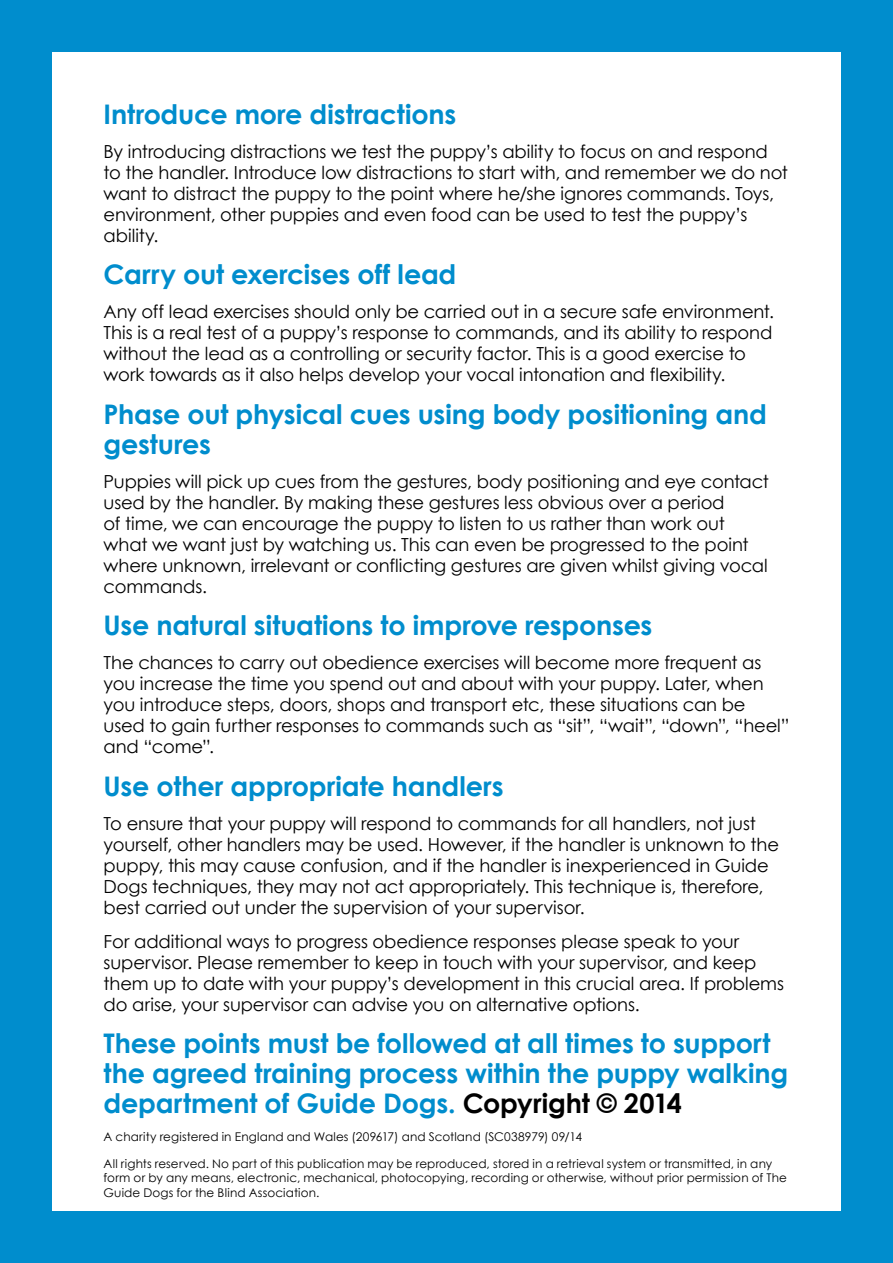
<style>
.page{position:relative;width:893px;height:1263px;background:#fff}
.page>*{position:absolute;margin:0;border:0;box-sizing:border-box;transform-origin:0 0}
.h4{font:700 27px/30px "Century Gothic";letter-spacing:-.005em;color:#008dcd}
.p{font:700 27px "Century Gothic";letter-spacing:-.01em;color:#008dcd}
.p-2{font:18px/21px "Century Gothic";letter-spacing:-.005em;color:#000}
.note{font:12px/14.4px "Century Gothic";letter-spacing:.01em;color:#000}
.s1{color:#000}
</style>
<div class="page">
<div style="left:0;top:0;width:893px;height:52px;background:#008dcd"></div>
<div style="left:0;top:1211px;width:893px;height:52px;background:#008dcd"></div>
<div style="left:0;top:0;width:52px;height:1263px;background:#008dcd"></div>
<div style="left:841px;top:0;width:52px;height:1263px;background:#008dcd"></div>
<p class="h4" style="left:104px;top:98px;width:354px">Introduce more distractions</p>
<p class="p-2" style="left:104px;top:140px;width:686px">By introducing distractions we test the puppy’s ability to focus on and respond to the handler. Introduce low distractions to start with, and remember we do not want to distract the puppy to the point where he/she ignores commands. Toys, environment, other puppies and even food can be used to test the puppy’s ability.</p>
<p class="p" style="left:104px;top:258px;width:354px">Carry out exercises off lead</p>
<p class="p-2" style="left:104px;top:301px;width:672px">Any off lead exercises should only be carried out in a secure safe environment.<br>This is a real test of a puppy’s response to commands, and its ability to respond without the lead as a controlling or security factor. This is a good exercise to work towards as it also helps develop your vocal intonation and flexibility.</p>
<p class="h4" style="left:104px;top:398px;width:665px">Phase out physical cues using body positioning and gestures</p>
<p class="p-2" style="left:104px;top:470px;width:667px">Puppies will pick up cues from the gestures, body positioning and eye contact used by the handler. By making these gestures less obvious over a period<br>of time, we can encourage the puppy to listen to us rather than work out what we want just by watching us. This can even be progressed to the point where unknown, irrelevant or conflicting gestures are given whilst giving vocal commands.</p>
<p class="h4" style="left:104px;top:610px;width:550px">Use natural situations to improve responses</p>
<p class="p-2" style="left:104px;top:652px;width:687px">The chances to carry out obedience exercises will become more frequent as you increase the time you spend out and about with your puppy. Later, when you introduce steps, doors, shops and transport etc, these situations can be used to gain further responses to commands such as “sit”, “wait”, “down”, “heel” and “come”.</p>
<p class="h4" style="left:104px;top:770px;width:401px">Use other appropriate handlers</p>
<p class="p-2" style="left:104px;top:812px;width:677px">To ensure that your puppy will respond to commands for all handlers, not just yourself, other handlers may be used. However, if the handler is unknown to the puppy, this may cause confusion, and if the handler is inexperienced in Guide Dogs techniques, they may not act appropriately. This technique is, therefore, best carried out under the supervision of your supervisor.</p>
<p class="p-2" style="left:104px;top:930px;width:682px">For additional ways to progress obedience responses please speak to your supervisor. Please remember to keep in touch with your supervisor, and keep them up to date with your puppy’s development in this crucial area. If problems do arise, your supervisor can advise you on alternative options.</p>
<p class="h4" style="left:104px;top:1028px;width:686px">These points must be followed at all times to support the agreed training process within the puppy walking department of Guide Dogs. <span class="s1">Copyright © 2014</span></p>
<h6 class="note" style="left:104px;top:1129px;width:480px">A charity registered in England and Wales (209617) and Scotland (SC038979) 09/14</h6>
<h6 class="note" style="left:104px;top:1156px;width:685px">All rights reserved. No part of this publication may be reproduced, stored in a retrieval system or transmitted, in any form or by any means, electronic, mechanical, photocopying, recording or otherwise, without prior permission of The<br>Guide Dogs for the Blind Association.</h6>
</div>
